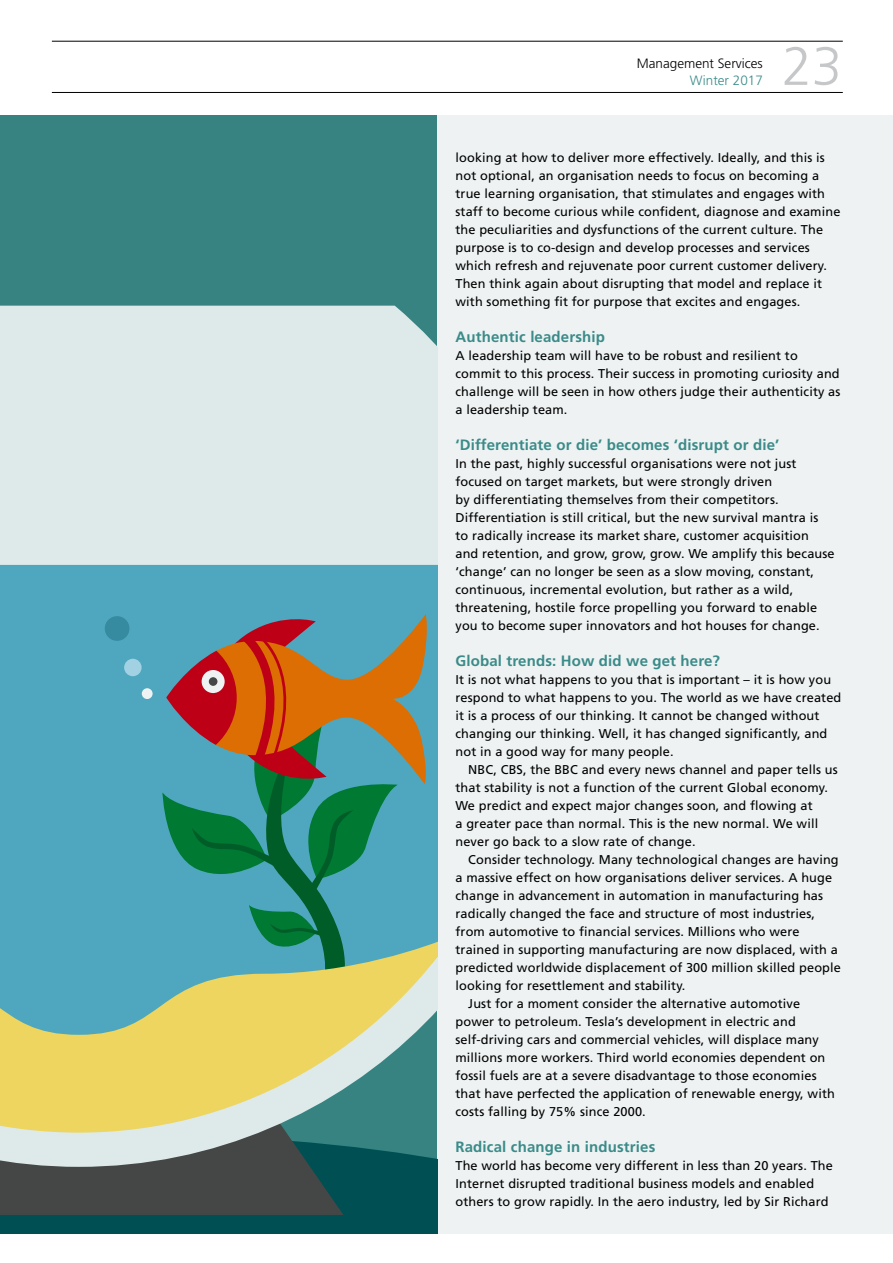
<style>
.page{position:relative;width:893px;height:1263px;background:#fff}
.page>*{position:absolute;margin:0;border:0;box-sizing:border-box;transform-origin:0 0}
.t1{font:300 54px "Frutiger";color:#c6c7c8}
.t2{font:700 15px "Frutiger";letter-spacing:.01em;color:#3a8b89}
.t3{font:300 13.5px "Frutiger";color:#000}
.t4{font:300 13.5px "Frutiger";color:#3a8b89}
.t5{font:12.75px/18px "Frutiger";letter-spacing:.01em;color:#000}
</style>
<div class="page">
<hr style="left:52px;top:41px;width:791px;height:1px;background:#000">
<hr style="left:52px;top:92px;width:791px;height:1px;background:#000">
<div style="left:0;top:115px;width:893px;height:1118px;background:#eef2f2"></div>
<div style="left:0;top:115px;width:437px;height:1118px;background:#368382"></div>
<svg style="left:0;top:1167px;width:437px;height:66px;background:#254b4b"></svg>
<svg style="left:0;top:306px;width:437px;height:861px;background:#d0dfdf"></svg>
<div style="left:0;top:565px;width:437px;height:371px;background:#4ea7be"></div>
<svg style="left:0;top:936px;width:437px;height:196px;background:#b1c38a"></svg>
<svg style="left:162px;top:612px;width:268px;height:384px;background:#688d7a"></svg>
<div style="left:124px;top:659px;width:18px;height:17px;background:#a1d1e2;border-radius:50%"></div>
<div style="left:105px;top:616px;width:24px;height:25px;background:#368ba1;border-radius:50%"></div>
<div style="left:142px;top:688px;width:11px;height:11px;background:#eef2f2;border-radius:50%"></div>
<p class="t3" style="left:637px;top:56px;width:127px">Management Services</p>
<p class="t4" style="left:690px;top:72px;width:75px">Winter 2017</p>
<h1 class="t1" style="left:782px;top:36px;width:62px">23</h1>
<p class="t5" style="left:455px;top:148px;width:386px">looking at how to deliver more effectively. Ideally, and this is not optional, an organisation needs to focus on becoming a true learning organisation, that stimulates and engages with staff to become curious while confident, diagnose and examine the peculiarities and dysfunctions of the current culture. The purpose is to co-design and develop processes and services which refresh and rejuvenate poor current customer delivery.<br>Then think again about disrupting that model and replace it with something fit for purpose that excites and engages.</p>
<p class="t2" style="left:455px;top:328px;width:151px">Authentic leadership</p>
<p class="t5" style="left:455px;top:346px;width:386px">A leadership team will have to be robust and resilient to commit to this process. Their success in promoting curiosity and challenge will be seen in how others judge their authenticity as a leadership team.</p>
<p class="t2" style="left:455px;top:436px;width:325px">‘Differentiate or die’ becomes ‘disrupt or die’</p>
<p class="t5" style="left:455px;top:454px;width:381px">In the past, highly successful organisations were not just focused on target markets, but were strongly driven<br>by differentiating themselves from their competitors.<br>Differentiation is still critical, but the new survival mantra is<br>to radically increase its market share, customer acquisition and retention, and grow, grow, grow. We amplify this because ‘change’ can no longer be seen as a slow moving, constant, continuous, incremental evolution, but rather as a wild, threatening, hostile force propelling you forward to enable you to become super innovators and hot houses for change.</p>
<p class="t2" style="left:455px;top:652px;width:266px">Global trends: How did we get here?</p>
<p class="t5" style="left:455px;top:670px;width:387px">It is not what happens to you that is important – it is how you respond to what happens to you. The world as we have created it is a process of our thinking. It cannot be changed without changing our thinking. Well, it has changed significantly, and not in a good way for many people.</p>
<p class="t5" style="left:455px;top:760px;width:384px;text-indent:13px">NBC, CBS, the BBC and every news channel and paper tells us that stability is not a function of the current Global economy.<br>We predict and expect major changes soon, and flowing at<br>a greater pace than normal. This is the new normal. We will never go back to a slow rate of change.</p>
<p class="t5" style="left:468px;top:850px;width:372px">Consider technology. Many technological changes are having</p>
<p class="t5" style="left:455px;top:868px;width:378px">a massive effect on how organisations deliver services. A huge</p>
<p class="t5" style="left:455px;top:886px;width:369px">change in advancement in automation in manufacturing has</p>
<p class="t5" style="left:455px;top:904px;width:361px">radically changed the face and structure of most industries,</p>
<p class="t5" style="left:455px;top:922px;width:346px">from automotive to financial services. Millions who were</p>
<p class="t5" style="left:455px;top:941px;width:384px">trained in supporting manufacturing are now displaced, with a</p>
<p class="t5" style="left:455px;top:959px;width:387px">predicted worldwide displacement of 300 million skilled people</p>
<p class="t5" style="left:455px;top:977px;width:231px">looking for resettlement and stability.</p>
<p class="t5" style="left:468px;top:995px;width:333px">Just for a moment consider the alternative automotive</p>
<p class="t5" style="left:455px;top:1013px;width:342px">power to petroleum. Tesla’s development in electric and</p>
<p class="t5" style="left:455px;top:1031px;width:365px">self-driving cars and commercial vehicles, will displace many</p>
<p class="t5" style="left:455px;top:1049px;width:371px">millions more workers. Third world economies dependent on</p>
<p class="t5" style="left:455px;top:1067px;width:363px">fossil fuels are at a severe disadvantage to those economies</p>
<p class="t5" style="left:455px;top:1085px;width:381px">that have perfected the application of renewable energy, with</p>
<p class="t5" style="left:455px;top:1103px;width:192px">costs falling by 75% since 2000.</p>
<p class="t2" style="left:455px;top:1138px;width:201px">Radical change in industries</p>
<p class="t5" style="left:455px;top:1156px;width:379px">The world has become very different in less than 20 years. The<br>Internet disrupted traditional business models and enabled others to grow rapidly. In the aero industry, led by Sir Richard</p>
</div>
